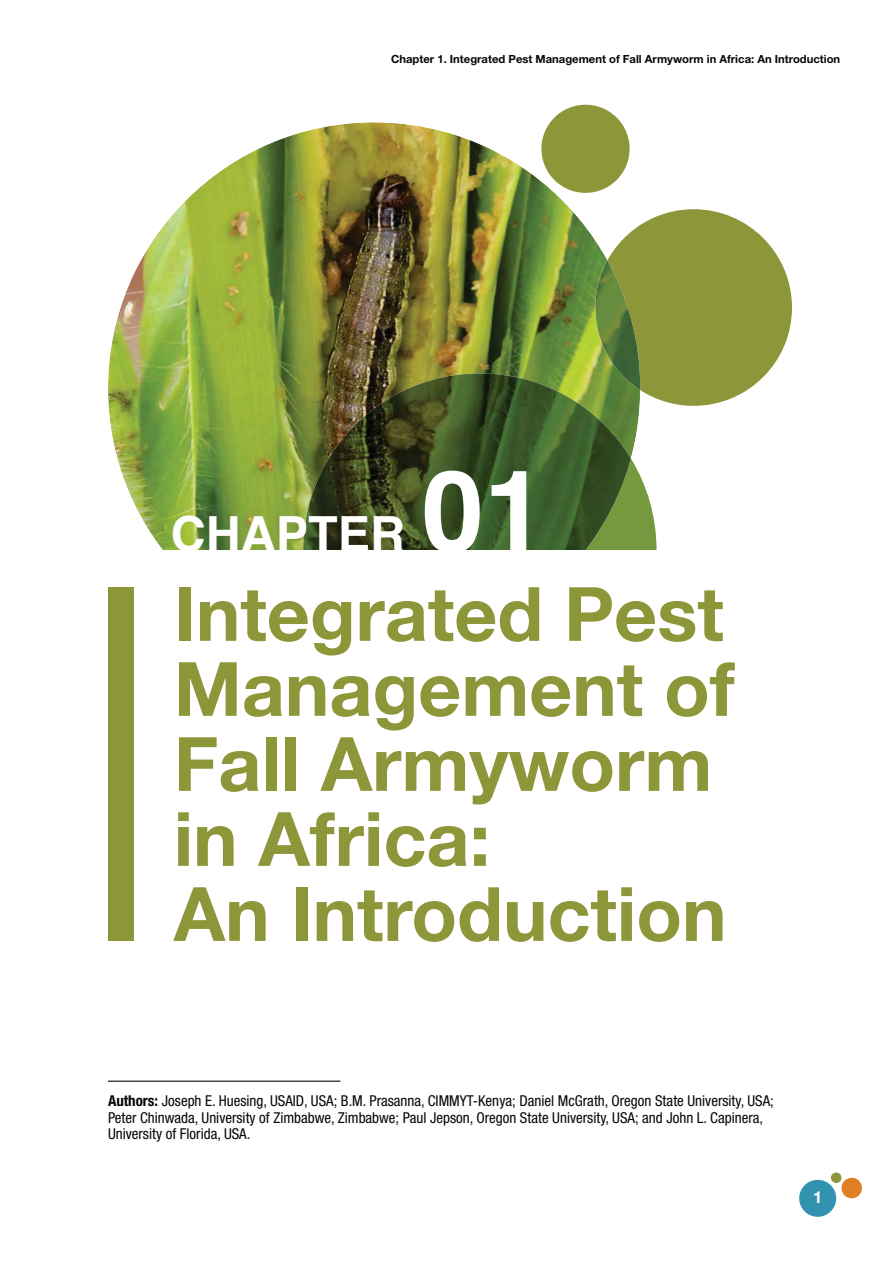
<style>
.page{position:relative;width:893px;height:1263px;background:#fff}
.page>*{position:absolute;margin:0;border:0;box-sizing:border-box;transform-origin:0 0}
.t1{font:700 112.35px "Helvetica";color:#fff}
.t2{font:700 75px/75px "Helvetica Neue LT Std";color:#8d9638}
.t3{font:700 48.45px "Helvetica";color:#fff}
.t4{font:700 16.5px "Helvetica Neue LT Std";color:#fff}
.t5{font:condensed 15px/16.5px "Helvetica Neue LT Std";color:#030806}
.t6{font:700 11.25px "Helvetica Neue LT Std";color:#030806}
.s1{font-weight:700}
</style>
<div class="page">
<hr style="left:108px;top:1080px;width:232px;height:2px;background:#030806">
<img style="left:108px;top:122px;width:532px;height:428px">
<svg style="left:607px;top:209px;width:185px;height:197px"></svg>
<img style="left:595px;top:260px;width:45px;height:130px">
<div style="left:541px;top:105px;width:89px;height:88px;background:#8d9638;border-radius:50%"></div>
<svg style="left:631px;top:458px;width:25px;height:92px;fill:#75993e"></svg>
<img style="left:303px;top:373px;width:328px;height:177px">
<div style="left:108px;top:587px;width:26px;height:353px;background:#8d9638"></div>
<div style="left:799px;top:1180px;width:37px;height:37px;background:#3293b1;border-radius:50%"></div>
<div style="left:841px;top:1178px;width:21px;height:20px;background:#e08026;border-radius:50%"></div>
<div style="left:831px;top:1172px;width:10px;height:11px;background:#8d9638;border-radius:50%"></div>
<p class="t6" style="left:391px;top:55px;width:451px">Chapter 1. Integrated Pest Management of Fall Armyworm in Africa: An Introduction</p>
<p class="t1" style="left:421px;top:464px;width:126px">01</p>
<p class="t2" style="left:174px;top:586px;width:562px">Integrated Pest<br>Management of<br>Fall Armyworm in Africa:</p>
<h1 class="t2" style="left:174px;top:886px;width:554px">An Introduction</h1>
<p class="t3" style="left:171px;top:513px;width:236px">CHAPTER</p>
<p class="t5" style="left:108px;top:1094px;width:667px"><span class="s1">Authors:</span> Joseph E. Huesing, USAID, USA; B.M. Prasanna, CIMMYT-Kenya; Daniel McGrath, Oregon State University, USA;<br>Peter Chinwada, University of Zimbabwe, Zimbabwe; Paul Jepson, Oregon State University, USA; and John L. Capinera,<br>University of Florida, USA.</p>
<p class="t4" style="left:813px;top:1192px;width:11px">1</p>
</div>
